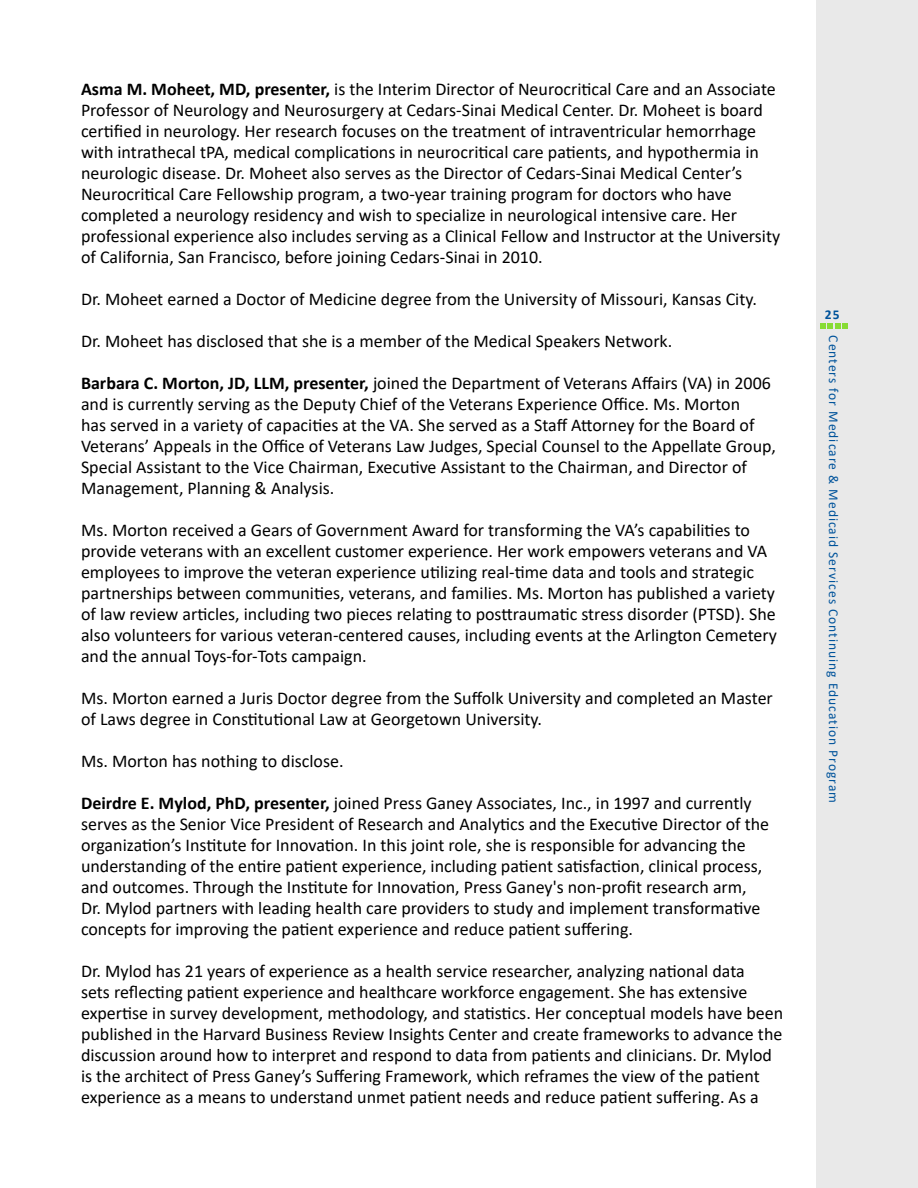
<style>
.page{position:relative;width:918px;height:1188px;background:#fff}
.page>*{position:absolute;margin:0;border:0;box-sizing:border-box;transform-origin:0 0}
.t1{font:18px/21px "Calibri";color:#000}
.t2{font:13.5px "Calibri";letter-spacing:.075em;color:#00539b}
.t3{font:700 13.5px "Calibri";color:#00539b}
.s1{font-weight:700}
</style>
<div class="page">
<div style="left:816px;top:0;width:102px;height:1188px;background:#e9e9e9"></div>
<svg style="left:820px;top:323px;width:28px;height:6px"></svg>
<p class="t1" style="left:81px;top:78px;width:701px"><span class="s1">Asma M. Moheet, MD, presenter,</span> is the Interim Director of Neurocritical Care and an Associate Professor of Neurology and Neurosurgery at Cedars-Sinai Medical Center. Dr. Moheet is board certified in neurology. Her research focuses on the treatment of intraventricular hemorrhage with intrathecal tPA, medical complications in neurocritical care patients, and hypothermia in neurologic disease. Dr. Moheet also serves as the Director of Cedars-Sinai Medical Center’s Neurocritical Care Fellowship program, a two-year training program for doctors who have completed a neurology residency and wish to specialize in neurological intensive care. Her professional experience also includes serving as a Clinical Fellow and Instructor at the University of California, San Francisco, before joining Cedars-Sinai in 2010.</p>
<p class="t1" style="left:81px;top:288px;width:677px">Dr. Moheet earned a Doctor of Medicine degree from the University of Missouri, Kansas City.</p>
<p class="t1" style="left:81px;top:330px;width:593px">Dr. Moheet has disclosed that she is a member of the Medical Speakers Network.</p>
<p class="t1" style="left:81px;top:372px;width:697px"><span class="s1">Barbara C. Morton, JD, LLM, presenter,</span> joined the Department of Veterans Affairs (VA) in 2006 and is currently serving as the Deputy Chief of the Veterans Experience Office. Ms. Morton<br>has served in a variety of capacities at the VA. She served as a Staff Attorney for the Board of Veterans’ Appeals in the Office of Veterans Law Judges, Special Counsel to the Appellate Group, Special Assistant to the Vice Chairman, Executive Assistant to the Chairman, and Director of Management, Planning &amp; Analysis.</p>
<p class="t1" style="left:81px;top:519px;width:698px">Ms. Morton received a Gears of Government Award for transforming the VA’s capabilities to provide veterans with an excellent customer experience. Her work empowers veterans and VA employees to improve the veteran experience utilizing real-time data and tools and strategic partnerships between communities, veterans, and families. Ms. Morton has published a variety of law review articles, including two pieces relating to posttraumatic stress disorder (PTSD). She also volunteers for various veteran-centered causes, including events at the Arlington Cemetery and the annual Toys-for-Tots campaign.</p>
<p class="t1" style="left:81px;top:687px;width:693px">Ms. Morton earned a Juris Doctor degree from the Suffolk University and completed an Master of Laws degree in Constitutional Law at Georgetown University.</p>
<p class="t1" style="left:81px;top:750px;width:264px">Ms. Morton has nothing to disclose.</p>
<p class="t1" style="left:81px;top:792px;width:690px"><span class="s1">Deirdre E. Mylod, PhD, presenter,</span> joined Press Ganey Associates, Inc., in 1997 and currently serves as the Senior Vice President of Research and Analytics and the Executive Director of the organization’s Institute for Innovation. In this joint role, she is responsible for advancing the understanding of the entire patient experience, including patient satisfaction, clinical process, and outcomes. Through the Institute for Innovation, Press Ganey's non-profit research arm, Dr. Mylod partners with leading health care providers to study and implement transformative concepts for improving the patient experience and reduce patient suffering.</p>
<p class="t1" style="left:81px;top:960px;width:704px">Dr. Mylod has 21 years of experience as a health service researcher, analyzing national data<br>sets reflecting patient experience and healthcare workforce engagement. She has extensive expertise in survey development, methodology, and statistics. Her conceptual models have been published in the Harvard Business Review Insights Center and create frameworks to advance the discussion around how to interpret and respond to data from patients and clinicians. Dr. Mylod is the architect of Press Ganey’s Suffering Framework, which reframes the view of the patient experience as a means to understand unmet patient needs and reduce patient suffering. As a</p>
<p class="t3" style="left:825px;top:305px;width:16px">25</p>
<p class="t2" style="left:843px;top:335px;width:469px;rotate:90deg">Centers for Medicare &amp; Medicaid Services Continuing Education Program</p>
</div>
